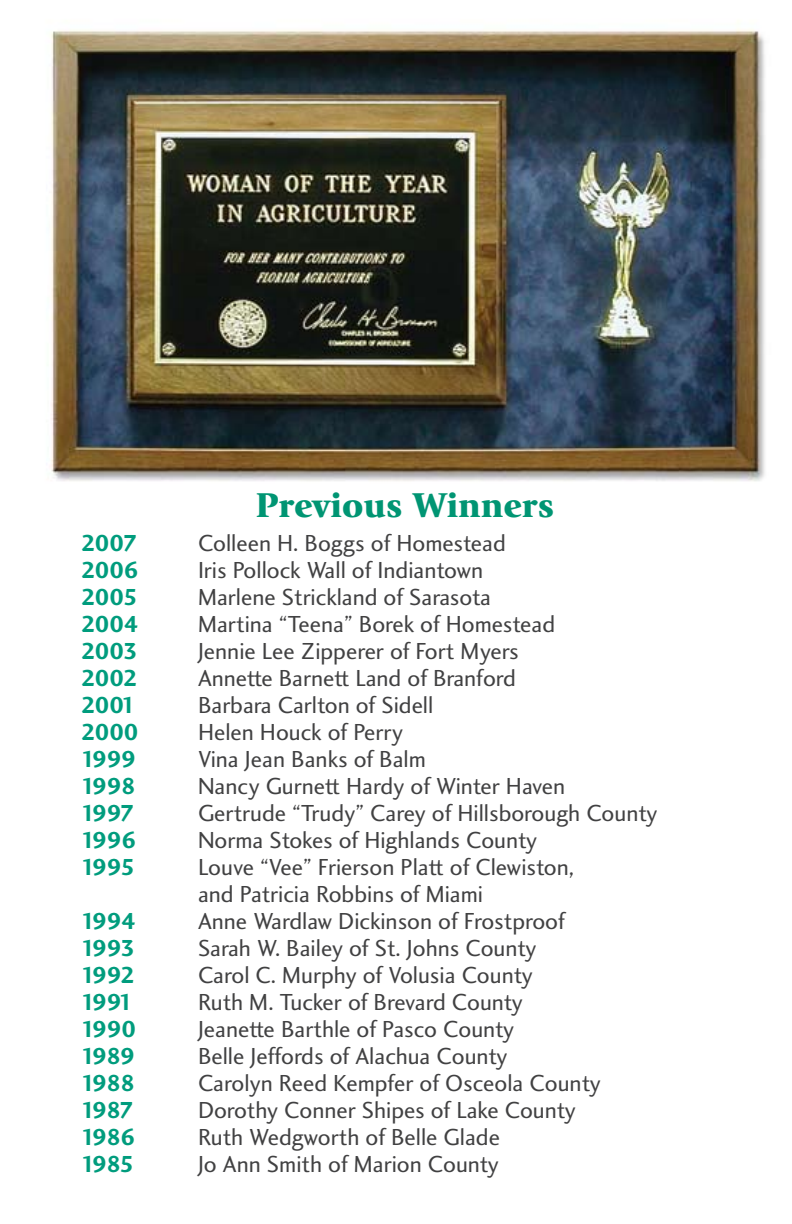
<style>
.page{position:relative;width:792px;height:1224px;background:#fff}
.page>*{position:absolute;margin:0;border:0;box-sizing:border-box;transform-origin:0 0}
.t1{font:900 36px "Giovanni";color:#009573}
.t2{font:24px/27px "Charlotte Sans Book Plain";color:#414142}
.t3{font:24px "Charlotte Sans Bold Plain";letter-spacing:-.03em;color:#009c7d}
</style>
<div class="page">
<img style="left:51px;top:29px;width:714px;height:452px">
<h1 class="t1" style="left:256px;top:484px;width:300px">Previous Winners</h1>
<p class="t3" style="left:81px;top:529px;width:58px">2007</p>
<p class="t2" style="left:198px;top:530px;width:309px">Colleen H. Boggs of Homestead</p>
<p class="t3" style="left:81px;top:556px;width:59px">2006</p>
<p class="t2" style="left:198px;top:557px;width:287px">Iris Pollock Wall of Indiantown</p>
<p class="t3" style="left:81px;top:583px;width:58px">2005</p>
<p class="t2" style="left:198px;top:584px;width:294px">Marlene Strickland of Sarasota</p>
<p class="t3" style="left:81px;top:610px;width:59px">2004</p>
<p class="t2" style="left:198px;top:611px;width:359px">Martina “Teena” Borek of Homestead</p>
<p class="t3" style="left:81px;top:637px;width:58px">2003</p>
<p class="t2" style="left:198px;top:638px;width:322px">Jennie Lee Zipperer of Fort Myers</p>
<p class="t3" style="left:81px;top:664px;width:58px">2002</p>
<p class="t2" style="left:198px;top:665px;width:319px">Annette Barnett Land of Branford</p>
<p class="t3" style="left:81px;top:691px;width:57px">2001</p>
<p class="t2" style="left:198px;top:692px;width:237px">Barbara Carlton of Sidell</p>
<p class="t3" style="left:81px;top:718px;width:59px">2000</p>
<p class="t2" style="left:198px;top:719px;width:207px">Helen Houck of Perry</p>
<p class="t3" style="left:81px;top:745px;width:57px">1999</p>
<p class="t2" style="left:198px;top:746px;width:229px">Vina Jean Banks of Balm</p>
<p class="t3" style="left:81px;top:772px;width:56px">1998</p>
<p class="t2" style="left:198px;top:773px;width:369px">Nancy Gurnett Hardy of Winter Haven</p>
<p class="t3" style="left:81px;top:799px;width:54px">1997</p>
<p class="t2" style="left:198px;top:800px;width:461px">Gertrude “Trudy” Carey of Hillsborough County</p>
<p class="t3" style="left:81px;top:826px;width:57px">1996</p>
<p class="t2" style="left:198px;top:827px;width:341px">Norma Stokes of Highlands County</p>
<p class="t3" style="left:81px;top:853px;width:56px">1995</p>
<p class="t2" style="left:198px;top:854px;width:377px">Louve “Vee” Frierson Platt of Clewiston, and Patricia Robbins of Miami</p>
<p class="t3" style="left:81px;top:907px;width:56px">1994</p>
<p class="t2" style="left:198px;top:908px;width:368px">Anne Wardlaw Dickinson of Frostproof</p>
<p class="t3" style="left:81px;top:934px;width:55px">1993</p>
<p class="t2" style="left:198px;top:935px;width:340px">Sarah W. Bailey of St. Johns County</p>
<p class="t3" style="left:81px;top:961px;width:56px">1992</p>
<p class="t2" style="left:198px;top:962px;width:336px">Carol C. Murphy of Volusia County</p>
<p class="t3" style="left:81px;top:988px;width:54px">1991</p>
<p class="t2" style="left:198px;top:989px;width:326px">Ruth M. Tucker of Brevard County</p>
<p class="t3" style="left:81px;top:1015px;width:57px">1990</p>
<p class="t2" style="left:198px;top:1016px;width:318px">Jeanette Barthle of Pasco County</p>
<p class="t3" style="left:81px;top:1042px;width:56px">1989</p>
<p class="t2" style="left:198px;top:1043px;width:311px">Belle Jeffords of Alachua County</p>
<p class="t3" style="left:81px;top:1069px;width:56px">1988</p>
<p class="t2" style="left:198px;top:1070px;width:404px">Carolyn Reed Kempfer of Osceola County</p>
<p class="t3" style="left:81px;top:1096px;width:54px">1987</p>
<p class="t2" style="left:198px;top:1097px;width:379px">Dorothy Conner Shipes of Lake County</p>
<p class="t3" style="left:81px;top:1123px;width:55px">1986</p>
<p class="t2" style="left:198px;top:1124px;width:303px">Ruth Wedgworth of Belle Glade</p>
<p class="t3" style="left:81px;top:1150px;width:55px">1985</p>
<p class="t2" style="left:198px;top:1151px;width:302px">Jo Ann Smith of Marion County</p>
</div>
